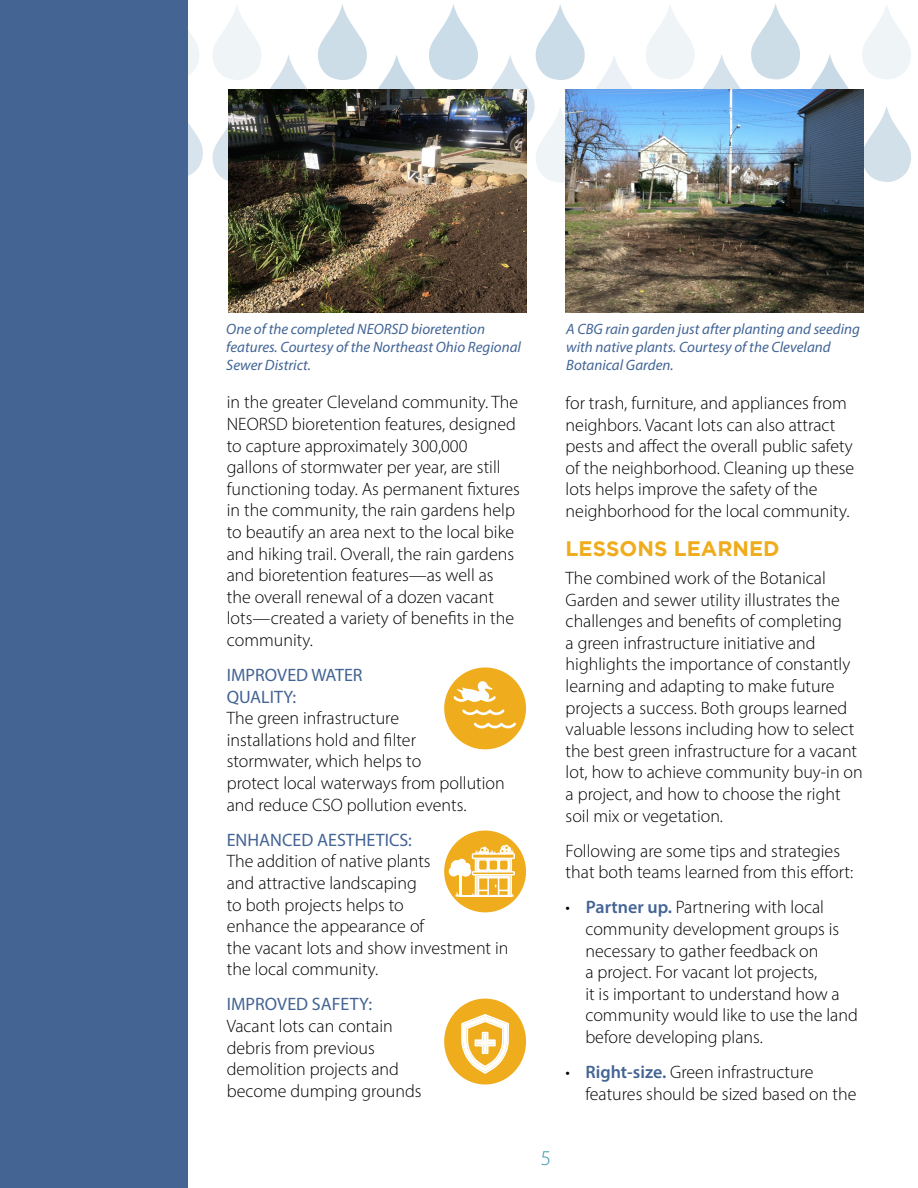
<style>
.page{position:relative;width:918px;height:1188px;background:#fff}
.page>*{position:absolute;margin:0;border:0;box-sizing:border-box;transform-origin:0 0}
.t1{font:700 21px "Gotham";color:#efac1c}
.t2{font:300 21px "Myriad Pro";color:#3392af}
.t3{font:300 18px/21.6px "Myriad Pro";color:#000}
.t4{font:18px/21.6px "Myriad Pro";color:#446494}
.t5{font:italic 15px/18px "Myriad Pro";color:#426595}
.s1{font-weight:600;color:#446494}
</style>
<div class="page">
<svg style="left:188px;top:30px;width:15px;height:146px"></svg>
<svg style="left:429px;top:4px;width:49px;height:76px"></svg>
<svg style="left:862px;top:4px;width:49px;height:75px"></svg>
<svg style="left:864px;top:106px;width:47px;height:76px"></svg>
<svg style="left:212px;top:4px;width:203px;height:179px"></svg>
<svg style="left:492px;top:4px;width:357px;height:179px"></svg>
<div style="left:0;top:0;width:188px;height:1188px;background:#446494"></div>
<div style="left:444px;top:668px;width:82px;height:81px;background:#efac1c;border-radius:50%"></div>
<svg style="left:462px;top:709px;width:43px;height:7px"></svg>
<svg style="left:454px;top:681px;width:42px;height:21px"></svg>
<svg style="left:474px;top:722px;width:42px;height:7px"></svg>
<div style="left:444px;top:999px;width:82px;height:85px;background:#efac1c;border-radius:50%"></div>
<svg style="left:461px;top:1014px;width:48px;height:60px"></svg>
<img style="left:229px;top:89px;width:298px;height:224px">
<img style="left:566px;top:89px;width:298px;height:224px">
<div style="left:444px;top:831px;width:82px;height:81px;background:#efac1c;border-radius:50%"></div>
<div style="left:449px;top:866px;width:10px;height:10px;background:#fff;border-radius:50%"></div>
<svg style="left:450px;top:859px;width:10px;height:9px"></svg>
<div style="left:454px;top:863px;width:13px;height:12px;background:#fff;border-radius:50%"></div>
<div style="left:458px;top:859px;width:8px;height:8px;background:#fff;border-radius:50%"></div>
<div style="left:463px;top:863px;width:7px;height:7px;background:#fff;border-radius:50%"></div>
<div style="left:460px;top:866px;width:11px;height:11px;background:#fff;border-radius:50%"></div>
<hr style="left:459px;top:875px;width:2px;height:21px;background:#fff">
<hr style="left:459px;top:895px;width:53px;height:2px;background:#fff">
<svg style="left:455px;top:892px;width:4px;height:5px"></svg>
<svg style="left:472px;top:845px;width:43px;height:52px"></svg>
<p class="t5" style="left:226px;top:320px;width:296px">One of the completed NEORSD bioretention features. Courtesy of the Northeast Ohio Regional<br>Sewer District.</p>
<p class="t5" style="left:566px;top:320px;width:295px">A CBG rain garden just after planting and seeding with native plants. Courtesy of the Cleveland<br>Botanical Garden.</p>
<p class="t3" style="left:227px;top:391px;width:295px">in the greater Cleveland community. The NEORSD bioretention features, designed to capture approximately 300,000 gallons of stormwater per year, are still functioning today. As permanent fixtures in the community, the rain gardens help to beautify an area next to the local bike and hiking trail. Overall, the rain gardens and bioretention features—as well as the overall renewal of a dozen vacant lots—created a variety of benefits in the community.</p>
<p class="t4" style="left:227px;top:664px;width:137px">IMPROVED WATER<br>QUALITY:</p>
<p class="t3" style="left:227px;top:707px;width:280px">The green infrastructure<br>installations hold and filter stormwater, which helps to<br>protect local waterways from pollution and reduce CSO pollution events.</p>
<p class="t4" style="left:227px;top:829px;width:187px">ENHANCED AESTHETICS:</p>
<p class="t3" style="left:227px;top:850px;width:283px">The addition of native plants<br>and attractive landscaping<br>to both projects helps to<br>enhance the appearance of<br>the vacant lots and show investment in the local community.</p>
<p class="t4" style="left:227px;top:993px;width:147px">IMPROVED SAFETY:</p>
<p class="t3" style="left:227px;top:1015px;width:196px">Vacant lots can contain debris from previous demolition projects and become dumping grounds</p>
<p class="t3" style="left:566px;top:392px;width:290px">for trash, furniture, and appliances from neighbors. Vacant lots can also attract pests and affect the overall public safety of the neighborhood. Cleaning up these lots helps improve the safety of the neighborhood for the local community.</p>
<p class="t1" style="left:566px;top:536px;width:216px">LESSONS LEARNED</p>
<p class="t3" style="left:566px;top:567px;width:299px">The combined work of the Botanical Garden and sewer utility illustrates the challenges and benefits of completing<br>a green infrastructure initiative and highlights the importance of constantly learning and adapting to make future projects a success. Both groups learned valuable lessons including how to select the best green infrastructure for a vacant lot, how to achieve community buy-in on a project, and how to choose the right soil mix or vegetation.</p>
<p class="t3" style="left:566px;top:840px;width:289px">Following are some tips and strategies that both teams learned from this effort:</p>
<p class="t3" style="left:566px;top:896px;width:260px">• <span class="s1">Partner up.</span> Partnering with local</p>
<p class="t3" style="left:585px;top:918px;width:255px">community development groups is</p>
<p class="t3" style="left:585px;top:940px;width:235px">necessary to gather feedback on</p>
<p class="t3" style="left:585px;top:961px;width:233px">a project. For vacant lot projects,</p>
<p class="t3" style="left:585px;top:983px;width:256px">it is important to understand how a</p>
<p class="t3" style="left:585px;top:1004px;width:274px">community would like to use the land</p>
<p class="t3" style="left:585px;top:1026px;width:179px">before developing plans.</p>
<p class="t3" style="left:566px;top:1061px;width:249px">• <span class="s1">Right-size.</span> Green infrastructure</p>
<p class="t3" style="left:585px;top:1083px;width:273px">features should be sized based on the</p>
<p class="t2" style="left:541px;top:1146px;width:12px">5</p>
</div>
